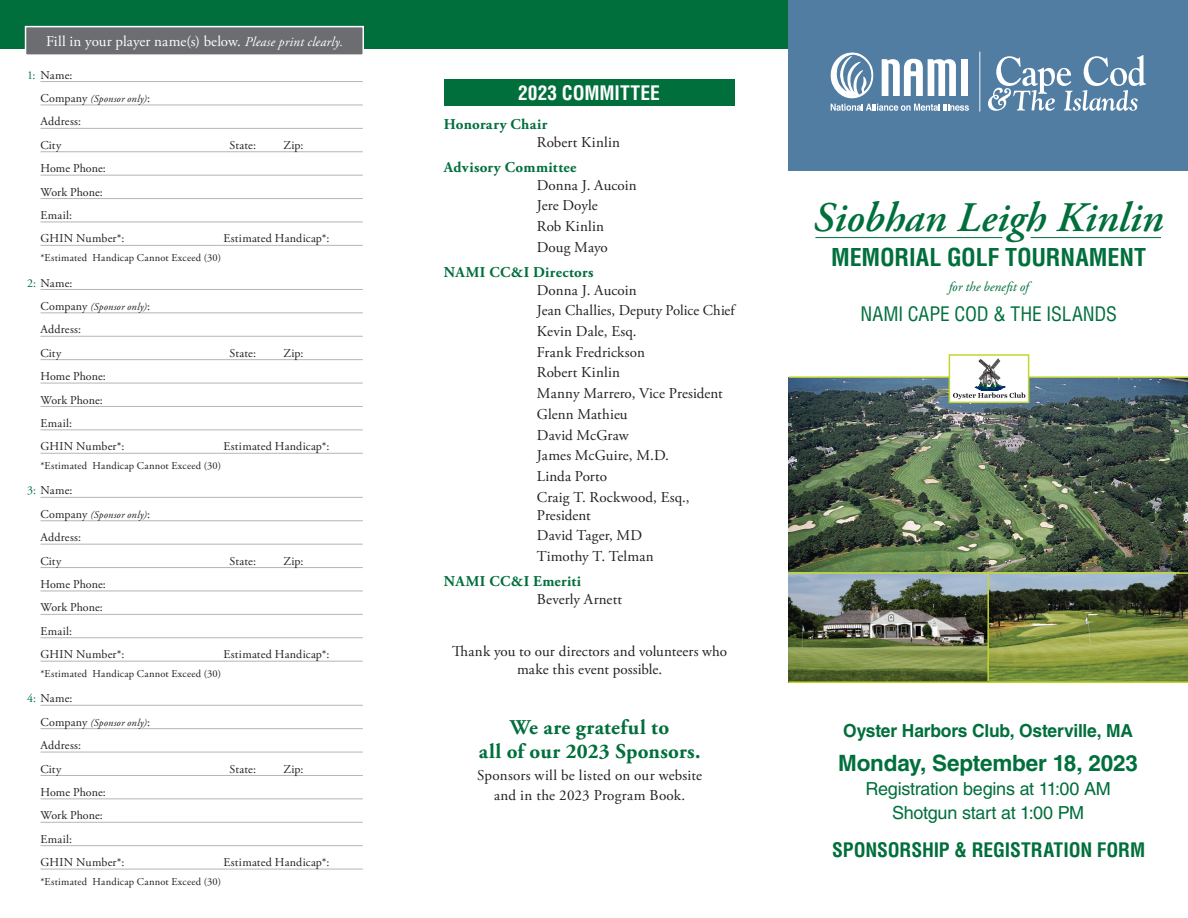
<style>
.page{position:relative;width:1188px;height:918px;background:#fff}
.page>*{position:absolute;margin:0;border:0;box-sizing:border-box;transform-origin:0 0}
.t1{font:italic 600 42px "Adobe Garamond Pro";color:#006f3c}
.Sub_new{font:700 condensed 24px "Helvetica LT Std";letter-spacing:-.005em;color:#006f3c}
.cover_text{font:700 22.5px "Helvetica LT Std";letter-spacing:-.01em;color:#006f3c}
.Sponsor_Heads{font:700 21px/24px "Adobe Garamond Pro";letter-spacing:.015em;color:#006f3c;text-align:center}
.Sub_new-2{font:700 condensed 19.5px "Helvetica LT Std";letter-spacing:-.01em;color:#006f3c}
.Sub_new-3{font:condensed 19.5px "Helvetica LT Std";letter-spacing:-.01em;color:#006f3c}
.Sub_new-4{font:700 condensed 19.5px "Helvetica LT Std";letter-spacing:.005em;color:#fff}
.cover_text-2{font:18px "Helvetica LT Std";letter-spacing:-.015em;color:#006f3c}
.cover_text-3{font:700 18px "Helvetica LT Std";letter-spacing:-.015em;color:#006f3c}
.Body{font:15px/18px "Adobe Garamond Pro";letter-spacing:.005em;color:#231f20}
.Sponsor_Heads-2{font:700 15px "Adobe Garamond Pro";letter-spacing:.025em;color:#006f3c}
.Sponsor_Heads-3{font:15px/19.5px "Adobe Garamond Pro";letter-spacing:.015em;color:#231f20;text-align:center}
.Body-2{font:15px "Adobe Garamond Pro";color:#fff}
.Sub_new-5{font:italic 13.5px "Adobe Garamond Pro";color:#006f3c}
.t2{font:12px/23.4px "Adobe Garamond Pro";letter-spacing:.01em;color:#231f20}
.t3{font:10.5px "Adobe Garamond Pro";letter-spacing:.02em;color:#231f20}
.t4{font:italic 10.5px "Adobe Garamond Pro";letter-spacing:.015em;color:#231f20}
.s1{font-style:italic;font-size:13.5px}
.s2{color:#006f3c}
.s3{font-style:normal;font-size:12px}
</style>
<div class="page">
<div style="left:0;top:0;width:789px;height:49px;background:#006f3c"></div>
<svg style="left:24px;top:25px;width:340px;height:30px;background:#737879"></svg>
<hr style="left:40px;top:81px;width:323px;height:1px;background:#b4b5b8">
<hr style="left:40px;top:105px;width:323px;height:1px;background:#b4b5b8">
<hr style="left:40px;top:128px;width:323px;height:1px;background:#b4b5b8">
<hr style="left:40px;top:152px;width:323px;height:1px;background:#b4b5b8">
<hr style="left:40px;top:175px;width:323px;height:1px;background:#b4b5b8">
<hr style="left:40px;top:198px;width:323px;height:1px;background:#b4b5b8">
<hr style="left:40px;top:222px;width:323px;height:1px;background:#b4b5b8">
<hr style="left:40px;top:245px;width:323px;height:1px;background:#b4b5b8">
<hr style="left:40px;top:289px;width:323px;height:1px;background:#b4b5b8">
<hr style="left:40px;top:313px;width:323px;height:1px;background:#b4b5b8">
<hr style="left:40px;top:336px;width:323px;height:1px;background:#b4b5b8">
<hr style="left:40px;top:359px;width:323px;height:1px;background:#b4b5b8">
<hr style="left:40px;top:383px;width:323px;height:1px;background:#b4b5b8">
<hr style="left:40px;top:406px;width:323px;height:1px;background:#b4b5b8">
<hr style="left:40px;top:430px;width:323px;height:1px;background:#b4b5b8">
<hr style="left:40px;top:453px;width:323px;height:1px;background:#b4b5b8">
<hr style="left:40px;top:497px;width:323px;height:1px;background:#b4b5b8">
<hr style="left:40px;top:521px;width:323px;height:1px;background:#b4b5b8">
<hr style="left:40px;top:544px;width:323px;height:1px;background:#b4b5b8">
<hr style="left:40px;top:567px;width:323px;height:1px;background:#b4b5b8">
<hr style="left:40px;top:591px;width:323px;height:1px;background:#b4b5b8">
<hr style="left:40px;top:614px;width:323px;height:1px;background:#b4b5b8">
<hr style="left:40px;top:638px;width:323px;height:1px;background:#b4b5b8">
<hr style="left:40px;top:661px;width:323px;height:1px;background:#b4b5b8">
<hr style="left:40px;top:705px;width:323px;height:1px;background:#b4b5b8">
<hr style="left:40px;top:728px;width:323px;height:1px;background:#b4b5b8">
<hr style="left:40px;top:752px;width:323px;height:1px;background:#b4b5b8">
<hr style="left:40px;top:775px;width:323px;height:1px;background:#b4b5b8">
<hr style="left:40px;top:799px;width:323px;height:1px;background:#b4b5b8">
<hr style="left:40px;top:822px;width:323px;height:1px;background:#b4b5b8">
<hr style="left:40px;top:845px;width:323px;height:1px;background:#b4b5b8">
<hr style="left:40px;top:869px;width:323px;height:1px;background:#b4b5b8">
<div style="left:444px;top:79px;width:290px;height:27px;background:#006f3c"></div>
<div style="left:789px;top:0;width:399px;height:170px;background:#517da3"></div>
<img style="left:789px;top:378px;width:399px;height:303px">
<svg style="left:831px;top:52px;width:138px;height:59px"></svg>
<hr style="left:979px;top:52px;width:1px;height:60px;background:#fff">
<svg style="left:988px;top:55px;width:158px;height:56px"></svg>
<hr style="left:987px;top:573px;width:2px;height:108px;background:#c1d72f">
<hr style="left:789px;top:572px;width:399px;height:2px;background:#c1d72f">
<hr style="left:815px;top:237px;width:187px;height:1px;background:#006f3c">
<hr style="left:1031px;top:237px;width:130px;height:1px;background:#006f3c">
<hr style="left:789px;top:376px;width:399px;height:2px;background:#c1d72f">
<hr style="left:788px;top:681px;width:400px;height:2px;background:#c1d72f">
<svg style="left:948px;top:354px;width:82px;height:50px"></svg>
<p class="Body-2" style="left:46px;top:32px;width:299px">Fill in your player name(s) below. <span class="s1">Please print clearly.</span></p>
<p class="t2" style="left:27px;top:64px;width:47px"><span class="s2">1:</span> Name:</p>
<p class="t4" style="left:40px;top:92px;width:111px"><span class="s3">Company</span> (Sponsor only)<span class="s3">:</span></p>
<p class="t2" style="left:40px;top:110px;width:42px">Address:<br>City</p>
<p class="t2" style="left:40px;top:157px;width:86px">Home Phone:<br>Work Phone:<br>Email:<br>GHIN Number*:</p>
<p class="t2" style="left:230px;top:134px;width:28px">State:</p>
<p class="t2" style="left:284px;top:134px;width:22px">Zip:</p>
<p class="t2" style="left:224px;top:227px;width:107px">Estimated Handicap*:</p>
<p class="t3" style="left:40px;top:252px;width:182px">*Estimated Handicap Cannot Exceed (30)</p>
<p class="t2" style="left:27px;top:271px;width:47px"><span class="s2">2:</span> Name:</p>
<p class="t4" style="left:40px;top:300px;width:111px"><span class="s3">Company</span> (Sponsor only)<span class="s3">:</span></p>
<p class="t2" style="left:40px;top:318px;width:42px">Address:<br>City</p>
<p class="t2" style="left:230px;top:342px;width:28px">State:</p>
<p class="t2" style="left:284px;top:342px;width:22px">Zip:</p>
<p class="t2" style="left:40px;top:365px;width:86px">Home Phone:<br>Work Phone:<br>Email:<br>GHIN Number*:</p>
<p class="t2" style="left:224px;top:435px;width:107px">Estimated Handicap*:</p>
<p class="t3" style="left:40px;top:460px;width:182px">*Estimated Handicap Cannot Exceed (30)</p>
<p class="t2" style="left:27px;top:479px;width:47px"><span class="s2">3:</span> Name:</p>
<p class="t4" style="left:40px;top:508px;width:111px"><span class="s3">Company</span> (Sponsor only)<span class="s3">:</span></p>
<p class="t2" style="left:40px;top:526px;width:42px">Address:<br>City</p>
<p class="t2" style="left:230px;top:550px;width:28px">State:</p>
<p class="t2" style="left:284px;top:550px;width:22px">Zip:</p>
<p class="t2" style="left:40px;top:573px;width:86px">Home Phone:<br>Work Phone:<br>Email:<br>GHIN Number*:</p>
<p class="t2" style="left:224px;top:643px;width:107px">Estimated Handicap*:</p>
<p class="t3" style="left:40px;top:668px;width:182px">*Estimated Handicap Cannot Exceed (30)</p>
<p class="t2" style="left:27px;top:687px;width:47px"><span class="s2">4:</span> Name:</p>
<p class="t4" style="left:40px;top:716px;width:111px"><span class="s3">Company</span> (Sponsor only)<span class="s3">:</span></p>
<p class="t2" style="left:40px;top:734px;width:42px">Address:<br>City</p>
<p class="t2" style="left:230px;top:757px;width:28px">State:</p>
<p class="t2" style="left:284px;top:757px;width:22px">Zip:</p>
<p class="t2" style="left:40px;top:781px;width:86px">Home Phone:<br>Work Phone:<br>Email:<br>GHIN Number*:</p>
<p class="t2" style="left:224px;top:851px;width:107px">Estimated Handicap*:</p>
<p class="t3" style="left:40px;top:875px;width:182px">*Estimated Handicap Cannot Exceed (30)</p>
<p class="Sub_new-4" style="left:518px;top:81px;width:143px">2023 COMMITTEE</p>
<p class="Sponsor_Heads-2" style="left:444px;top:115px;width:105px">Honorary Chair</p>
<p class="Body" style="left:537px;top:134px;width:85px">Robert Kinlin</p>
<p class="Sponsor_Heads-2" style="left:444px;top:158px;width:134px">Advisory Committee</p>
<p class="Body" style="left:537px;top:176px;width:101px">Donna J. Aucoin</p>
<p class="Body" style="left:537px;top:197px;width:62px">Jere Doyle</p>
<p class="Body" style="left:537px;top:218px;width:69px">Rob Kinlin</p>
<p class="Body" style="left:537px;top:239px;width:73px">Doug Mayo</p>
<p class="Sponsor_Heads-2" style="left:444px;top:263px;width:151px">NAMI CC&amp;I Directors</p>
<p class="Body" style="left:537px;top:281px;width:101px">Donna J. Aucoin</p>
<p class="Body" style="left:537px;top:302px;width:199px">Jean Challies, Deputy Police Chief</p>
<p class="Body" style="left:537px;top:323px;width:101px">Kevin Dale, Esq.</p>
<p class="Body" style="left:537px;top:344px;width:110px">Frank Fredrickson</p>
<p class="Body" style="left:537px;top:364px;width:85px">Robert Kinlin</p>
<p class="Body" style="left:537px;top:385px;width:187px">Manny Marrero, Vice President</p>
<p class="Body" style="left:537px;top:406px;width:92px">Glenn Mathieu</p>
<p class="Body" style="left:537px;top:426px;width:93px">David McGraw</p>
<p class="Body" style="left:537px;top:447px;width:134px">James McGuire, M.D.</p>
<p class="Body" style="left:537px;top:468px;width:72px">Linda Porto</p>
<p class="Body" style="left:537px;top:488px;width:154px">Craig T. Rockwood, Esq.,<br>President</p>
<p class="Body" style="left:537px;top:527px;width:107px">David Tager, MD</p>
<p class="Body" style="left:537px;top:548px;width:118px">Timothy T. Telman</p>
<p class="Sponsor_Heads-2" style="left:444px;top:573px;width:139px">NAMI CC&amp;I Emeriti</p>
<p class="Body" style="left:537px;top:591px;width:87px">Beverly Arnett</p>
<p class="Body" style="left:452px;top:643px;width:277px;text-align:center">Thank you to our directors and volunteers who make this event possible.</p>
<p class="Sponsor_Heads" style="left:479px;top:716px;width:223px">We are grateful to<br>all of our 2023 Sponsors.</p>
<p class="Sponsor_Heads-3" style="left:477px;top:766px;width:226px">Sponsors will be listed on our website and in the 2023 Program Book.</p>
<p class="t1" style="left:813px;top:194px;width:352px">Siobhan Leigh Kinlin</p>
<p class="Sub_new" style="left:831px;top:242px;width:316px">MEMORIAL GOLF TOURNAMENT</p>
<p class="Sub_new-5" style="left:949px;top:279px;width:81px">for the benefit of</p>
<p class="Sub_new-3" style="left:860px;top:301px;width:258px">NAMI CAPE COD &amp; THE ISLANDS</p>
<p class="cover_text-3" style="left:843px;top:720px;width:291px">Oyster Harbors Club, Osterville, MA</p>
<p class="cover_text" style="left:838px;top:749px;width:301px">Monday, September 18, 2023</p>
<p class="cover_text-2" style="left:865px;top:778px;width:247px">Registration begins at 11:00 AM</p>
<p class="cover_text-2" style="left:892px;top:802px;width:194px">Shotgun start at 1:00 PM</p>
<p class="Sub_new-2" style="left:832px;top:838px;width:315px">SPONSORSHIP &amp; REGISTRATION FORM</p>
</div>
